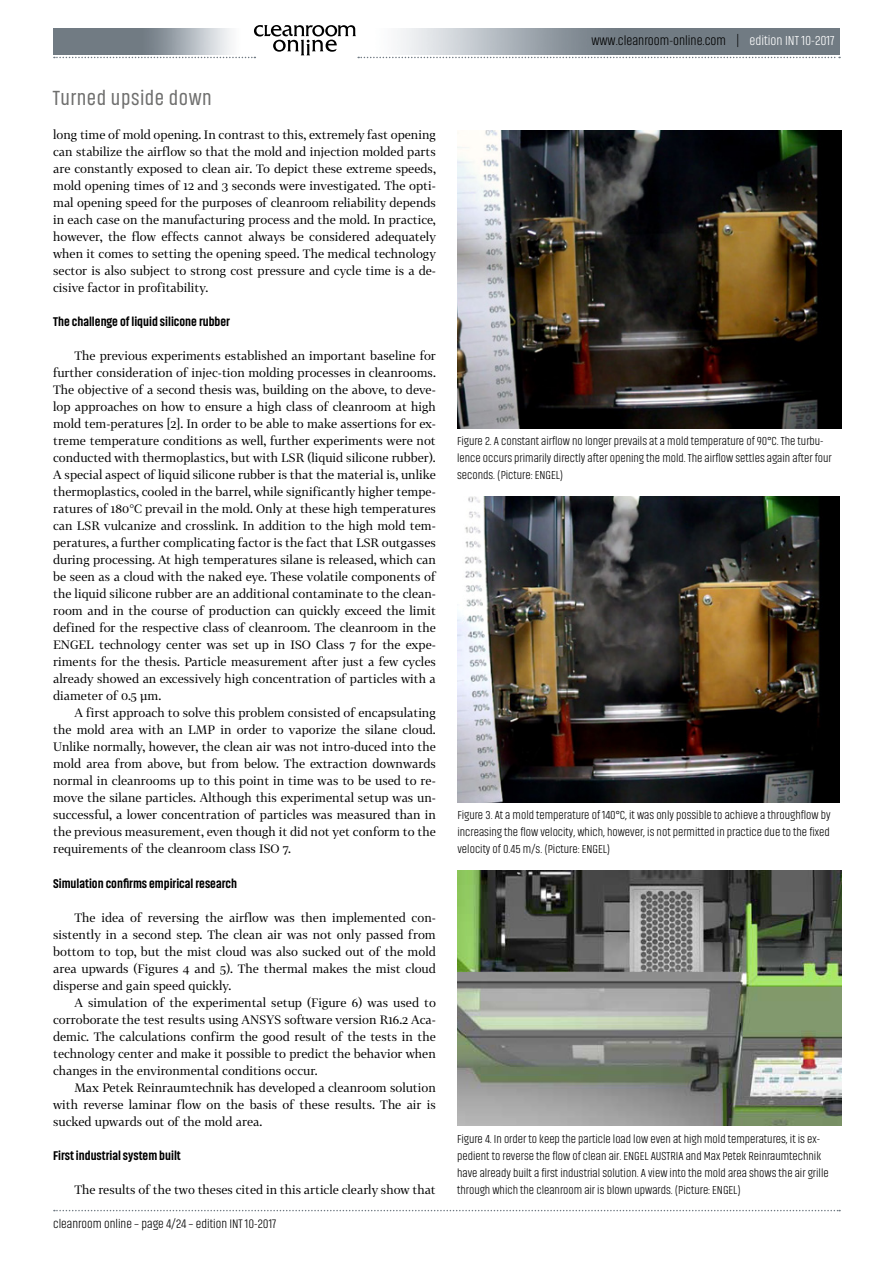
<style>
.page{position:relative;width:893px;height:1263px;background:#fff}
.page>*{position:absolute;margin:0;border:0;box-sizing:border-box;transform-origin:0 0}
.t1{font:21px "Akhand";letter-spacing:.025em;color:#6f6f6e}
.t2{font:300 13.5px "Akhand";color:#000}
.t3{font:800 12.75px "Akhand";color:#000}
.t4{font:300 12.75px "Akhand";color:#000}
.t5{font:12px/17px "Tabac G2";color:#000;text-align:justify}
.t6{font:300 12px/17px "Akhand";color:#000}
.s1{color:#fff}
</style>
<div class="page">
<svg style="left:54px;top:1210px;width:786px;height:1px"></svg>
<svg style="left:54px;top:25px;width:786px;height:33px"></svg>
<img style="left:457px;top:131px;width:384px;height:297px">
<img style="left:457px;top:496px;width:382px;height:306px">
<img style="left:457px;top:870px;width:384px;height:255px">
<h1 class="t1" style="left:53px;top:87px;width:161px">Turned upside down</h1>
<p class="t5" style="left:53px;top:126px;width:384px">long time of mold opening. In contrast to this, extremely fast opening can stabilize the airflow so that the mold and injection molded parts are constantly exposed to clean air. To depict these extreme speeds, mold opening times of 12 and 3 seconds were investigated. The opti&shy;mal opening speed for the purposes of cleanroom reliability depends in each case on the manufacturing process and the mold. In practice, however, the flow effects cannot always be considered adequately when it comes to setting the opening speed. The medical technology sector is also subject to strong cost pressure and cycle time is a de&shy;cisive factor in profitability.</p>
<p class="t3" style="left:53px;top:315px;width:178px">The challenge of liquid silicone rubber</p>
<p class="t5" style="left:53px;top:347px;width:384px;text-indent:21px">The previous experiments established an important baseline for further consideration of injec-tion molding processes in cleanrooms.<br>The objective of a second thesis was, building on the above, to deve&shy;lop approaches on how to ensure a high class of cleanroom at high mold tem-peratures [2]. In order to be able to make assertions for ex&shy;treme temperature conditions as well, further experiments were not conducted with thermoplastics, but with LSR (liquid silicone rubber).<br>A special aspect of liquid silicone rubber is that the material is, unlike thermoplastics, cooled in the barrel, while significantly higher tempe&shy;ratures of 180°C prevail in the mold. Only at these high temperatures can LSR vulcanize and crosslink. In addition to the high mold tem&shy;peratures, a further complicating factor is the fact that LSR outgasses during processing. At high temperatures silane is released, which can be seen as a cloud with the naked eye. These volatile components of the liquid silicone rubber are an additional contaminate to the clean&shy;room and in the course of production can quickly exceed the limit defined for the respective class of cleanroom. The cleanroom in the ENGEL technology center was set up in ISO Class 7 for the expe&shy;riments for the thesis. Particle measurement after just a few cycles already showed an excessively high concentration of particles with a diameter of 0.5 µm.</p>
<p class="t5" style="left:53px;top:704px;width:384px;text-indent:21px">A first approach to solve this problem consisted of encapsulating the mold area with an LMP in order to vaporize the silane cloud.<br>Unlike normally, however, the clean air was not intro-duced into the mold area from above, but from below. The extraction downwards normal in cleanrooms up to this point in time was to be used to re&shy;move the silane particles. Although this experimental setup was un&shy;successful, a lower concentration of particles was measured than in the previous measurement, even though it did not yet conform to the requirements of the cleanroom class ISO 7.</p>
<p class="t3" style="left:53px;top:876px;width:185px">Simulation confirms empirical research</p>
<p class="t5" style="left:53px;top:908px;width:384px;text-indent:21px">The idea of reversing the airflow was then implemented con&shy;sistently in a second step. The clean air was not only passed from bottom to top, but the mist cloud was also sucked out of the mold area upwards (Figures 4 and 5). The thermal makes the mist cloud disperse and gain speed quickly.</p>
<p class="t5" style="left:53px;top:993px;width:384px;text-indent:21px">A simulation of the experimental setup (Figure 6) was used to corroborate the test results using ANSYS software version R16.2 Aca&shy;demic. The calculations confirm the good result of the tests in the technology center and make it possible to predict the behavior when changes in the environmental conditions occur.</p>
<p class="t5" style="left:53px;top:1078px;width:384px;text-indent:21px">Max Petek Reinraumtechnik has developed a cleanroom solution with reverse laminar flow on the basis of these results. The air is sucked upwards out of the mold area.</p>
<p class="t3" style="left:53px;top:1148px;width:129px">First industrial system built</p>
<p class="t5" style="left:74px;top:1181px;width:363px">The results of the two theses cited in this article clearly show that</p>
<p class="t4" style="left:53px;top:1217px;width:224px">cleanroom online – page 4/24 – edition INT 10-2017</p>
<p class="t2" style="left:591px;top:34px;width:245px">www.cleanroom-online.com | <span class="s1">edition INT 10-2017</span></p>
<p class="t6" style="left:457px;top:433px;width:376px">Figure 2. A constant airflow no longer prevails at a mold temperature of 90°C. The turbu&shy;lence occurs primarily directly after opening the mold. The airflow settles again after four seconds. (Picture: ENGEL)</p>
<p class="t6" style="left:457px;top:807px;width:375px;text-align:justify">Figure 3. At a mold temperature of 140°C, it was only possible to achieve a throughflow by increasing the flow velocity, which, however, is not permitted in practice due to the fixed velocity of 0.45 m/s. (Picture: ENGEL)</p>
<p class="t6" style="left:457px;top:1130px;width:373px">Figure 4. In order to keep the particle load low even at high mold temperatures, it is ex&shy;pedient to reverse the flow of clean air. ENGEL AUSTRIA and Max Petek Reinraumtechnik have already built a first industrial solution. A view into the mold area shows the air grille through which the cleanroom air is blown upwards. (Picture: ENGEL)</p>
</div>
